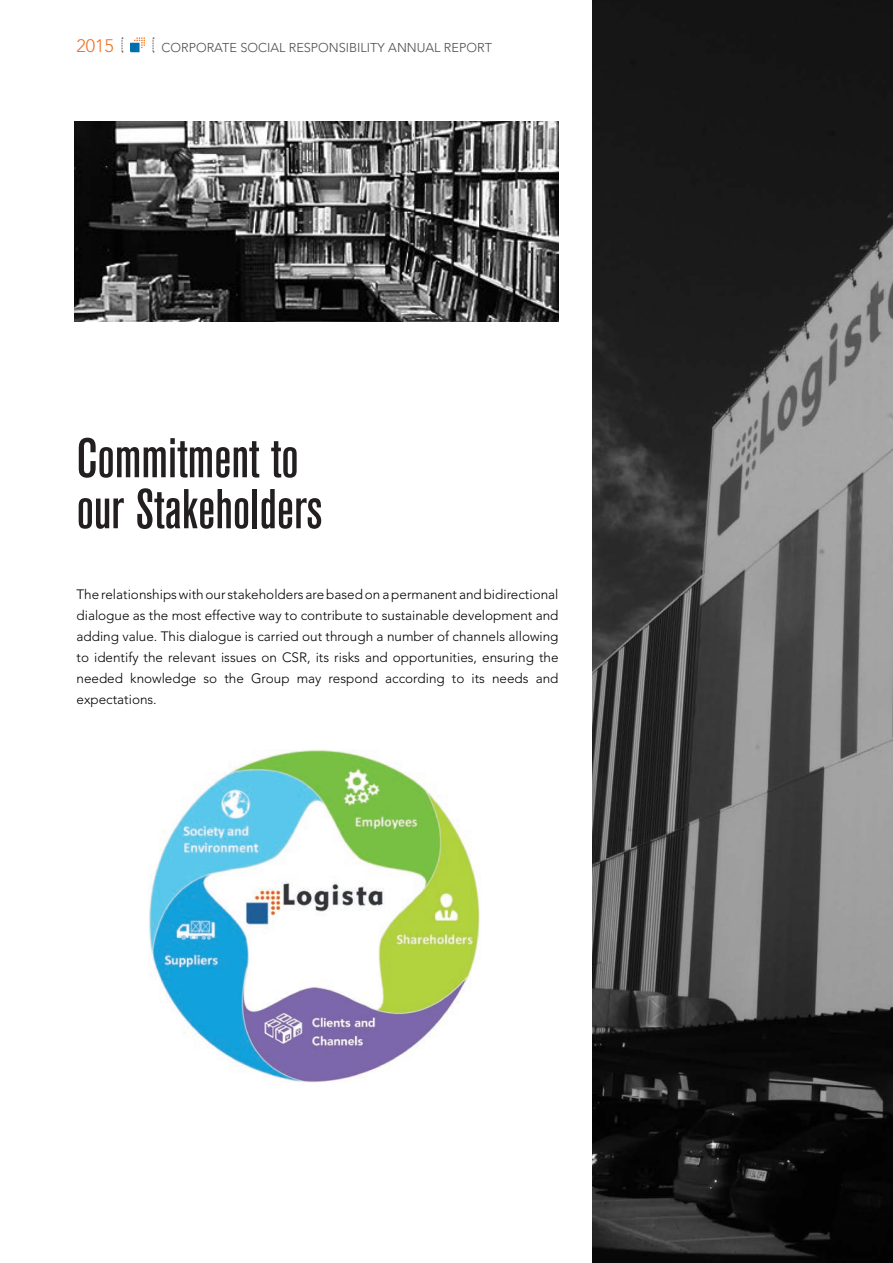
<style>
.page{position:relative;width:893px;height:1263px;background:#fff}
.page>*{position:absolute;margin:0;border:0;box-sizing:border-box;transform-origin:0 0}
.t1{font:500 condensed 55.5px/51px "Akzidenz Grotesk BE";color:#231f20}
.t2{font:300 18px "Avenir";color:#f37026}
.t3{font:300 13.5px/21px "Avenir";color:#000;text-align:justify}
.t4{font:300 12.75px "Avenir";color:#504b4a}
</style>
<div class="page">
<img style="left:592px;top:0;width:301px;height:1263px">
<img style="left:74px;top:121px;width:484px;height:201px">
<svg style="left:122px;top:38px;width:1px;height:15px"></svg>
<svg style="left:130px;top:37px;width:15px;height:15px"></svg>
<svg style="left:153px;top:38px;width:1px;height:15px"></svg>
<img style="left:149px;top:750px;width:331px;height:332px">
<p class="t2" style="left:77px;top:35px;width:39px">2015</p>
<p class="t4" style="left:162px;top:40px;width:332px">CORPORATE SOCIAL RESPONSIBILITY ANNUAL REPORT</p>
<p class="t1" style="left:77px;top:434px;width:247px">Commitment to our Stakeholders</p>
<p class="t3" style="left:77px;top:584px;width:483px">The relationships with our stakeholders are based on a permanent and bidirectional dialogue as the most effective way to contribute to sustainable development and adding value. This dialogue is carried out through a number of channels allowing to identify the relevant issues on CSR, its risks and opportunities, ensuring the needed knowledge so the Group may respond according to its needs and expectations.</p>
</div>
